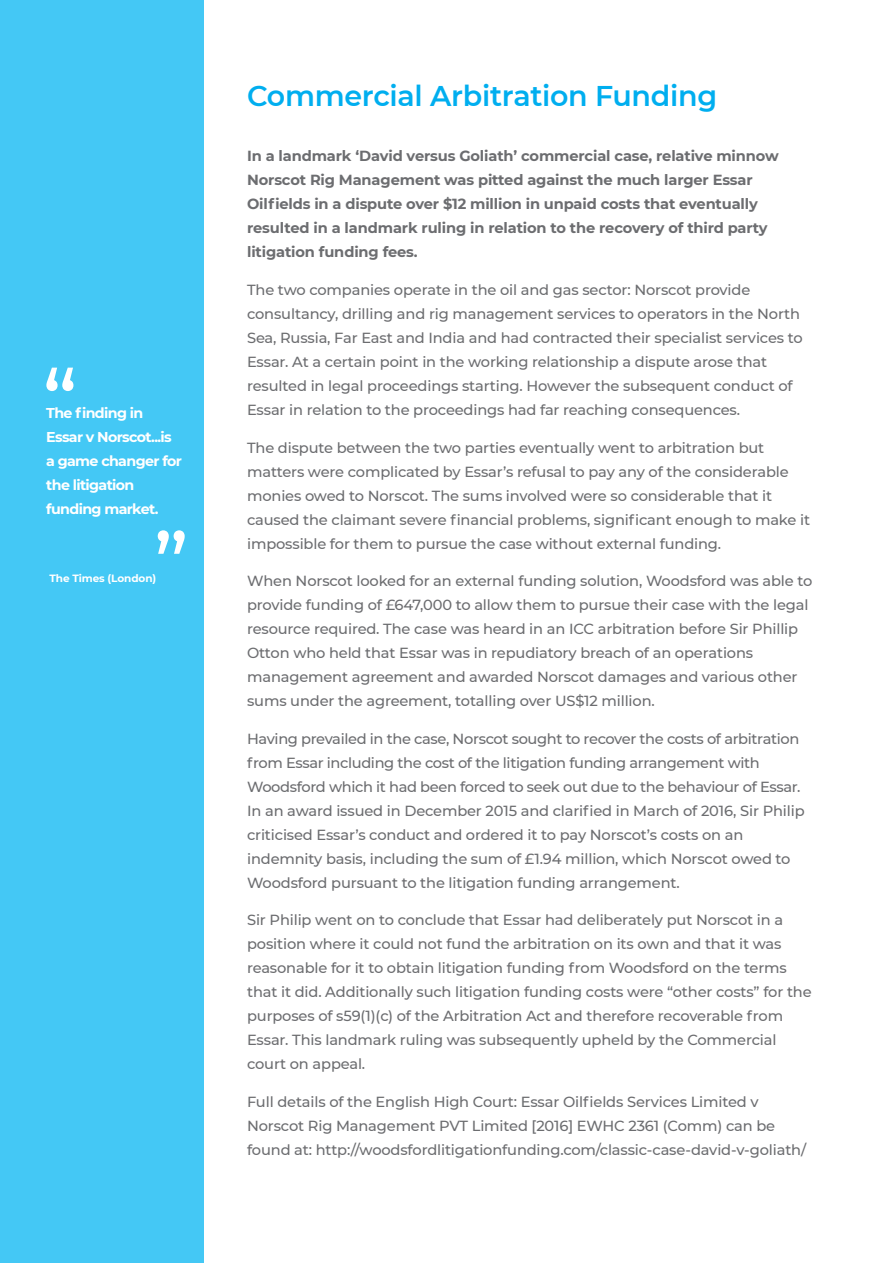
<style>
.page{position:relative;width:893px;height:1263px;background:#fff}
.page>*{position:absolute;margin:0;border:0;box-sizing:border-box;transform-origin:0 0}
.t1{font:500 84px "Montserrat";color:#fff}
.t2{font:600 28.5px "Montserrat";letter-spacing:-.01em;color:#00aeef}
.t3{font:500 14.7px/24px "Montserrat";letter-spacing:-.01em;color:#6c6d70}
.t4{font:700 14.7px/24px "Montserrat";letter-spacing:-.01em;color:#6c6d70}
.t5{font:700 14.25px/24px "Montserrat";letter-spacing:-.045em;color:#fff}
.t6{font:700 10.5px "Montserrat";letter-spacing:-.01em;color:#fff}
</style>
<div class="page">
<div style="left:0;top:0;width:204px;height:1263px;background:#44c8f5"></div>
<h1 class="t1" style="left:43px;top:341px;width:36px">“</h1>
<p class="t5" style="left:46px;top:400px;width:137px">The finding in<br>Essar v Norscot...is a game changer for the litigation funding market.</p>
<h1 class="t1" style="left:154px;top:505px;width:36px">”</h1>
<p class="t6" style="left:49px;top:571px;width:108px">The Times (London)</p>
<h2 class="t2" style="left:247px;top:75px;width:471px">Commercial Arbitration Funding</h2>
<p class="t4" style="left:247px;top:143px;width:533px">In a landmark ‘David versus Goliath’ commercial case, relative minnow Norscot Rig Management was pitted against the much larger Essar Oilfields in a dispute over $12 million in unpaid costs that eventually resulted in a landmark ruling in relation to the recovery of third party litigation funding fees.</p>
<p class="t3" style="left:247px;top:277px;width:557px">The two companies operate in the oil and gas sector: Norscot provide consultancy, drilling and rig management services to operators in the North Sea, Russia, Far East and India and had contracted their specialist services to Essar. At a certain point in the working relationship a dispute arose that resulted in legal proceedings starting. However the subsequent conduct of Essar in relation to the proceedings had far reaching consequences.</p>
<p class="t3" style="left:247px;top:435px;width:564px">The dispute between the two parties eventually went to arbitration but matters were complicated by Essar’s refusal to pay any of the considerable monies owed to Norscot. The sums involved were so considerable that it caused the claimant severe financial problems, significant enough to make it impossible for them to pursue the case without external funding.</p>
<p class="t3" style="left:247px;top:568px;width:567px">When Norscot looked for an external funding solution, Woodsford was able to provide funding of £647,000 to allow them to pursue their case with the legal resource required. The case was heard in an ICC arbitration before Sir Phillip Otton who held that Essar was in repudiatory breach of an operations management agreement and awarded Norscot damages and various other sums under the agreement, totalling over US$12 million.</p>
<p class="t3" style="left:247px;top:726px;width:559px">Having prevailed in the case, Norscot sought to recover the costs of arbitration from Essar including the cost of the litigation funding arrangement with Woodsford which it had been forced to seek out due to the behaviour of Essar.<br>In an award issued in December 2015 and clarified in March of 2016, Sir Philip criticised Essar’s conduct and ordered it to pay Norscot’s costs on an indemnity basis, including the sum of £1.94 million, which Norscot owed to Woodsford pursuant to the litigation funding arrangement.</p>
<p class="t3" style="left:247px;top:907px;width:566px">Sir Philip went on to conclude that Essar had deliberately put Norscot in a position where it could not fund the arbitration on its own and that it was reasonable for it to obtain litigation funding from Woodsford on the terms that it did. Additionally such litigation funding costs were “other costs” for the purposes of s59(1)(c) of the Arbitration Act and therefore recoverable from Essar. This landmark ruling was subsequently upheld by the Commercial court on appeal.</p>
<p class="t3" style="left:247px;top:1089px;width:561px">Full details of the English High Court: Essar Oilfields Services Limited v<br>Norscot Rig Management PVT Limited [2016] EWHC 2361 (Comm) can be found at: http://woodsfordlitigationfunding.com/classic-case-david-v-goliath/</p>
</div>
